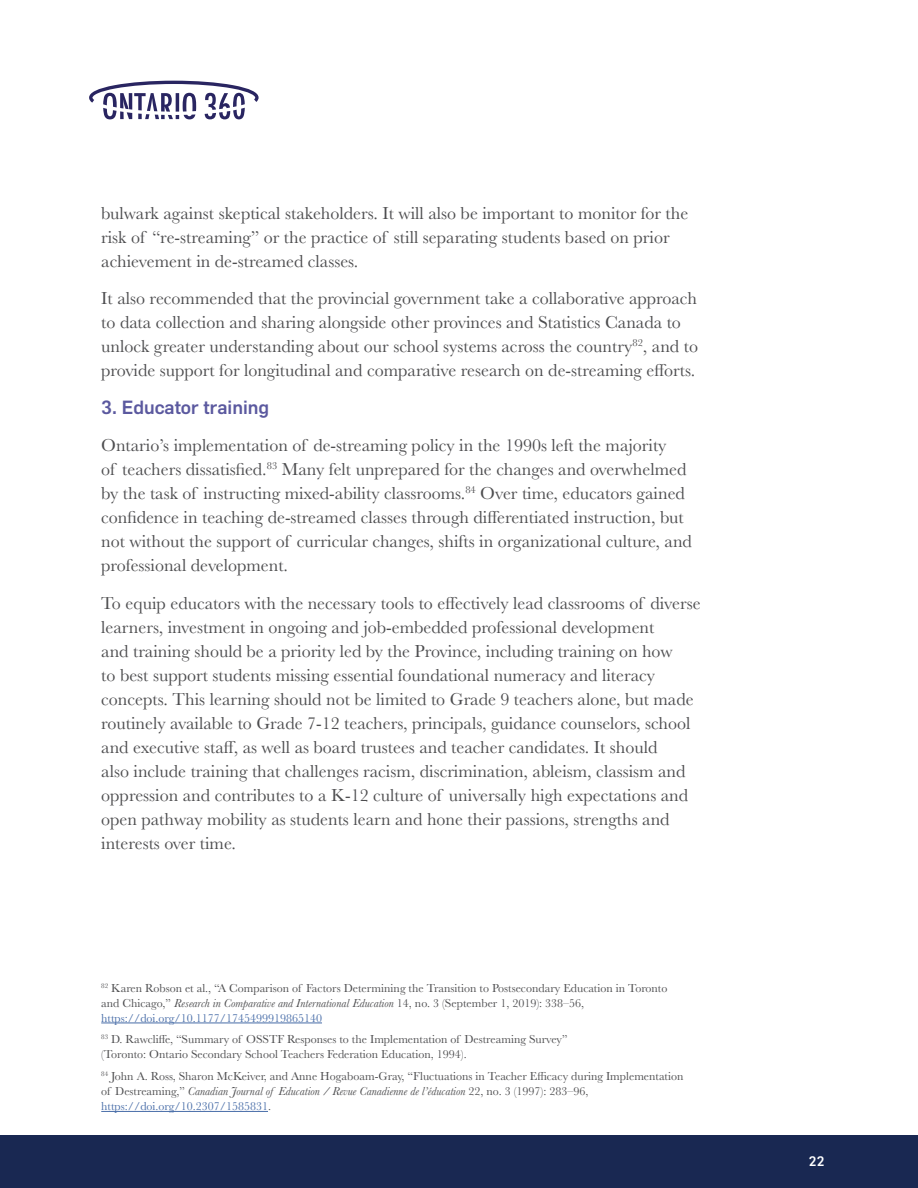
<style>
.page{position:relative;width:918px;height:1188px;background:#fff}
.page>*{position:absolute;margin:0;border:0;box-sizing:border-box;transform-origin:0 0}
.t1{font:500 18.75px "Flama";color:#5b599f}
.t2{font:18px/24px "Baskerville";color:#4d4d4f}
.t3{font:500 13.5px "Flama";color:#fff}
.t4{font:12px/15px "Baskerville";color:#4d4d4f}
.s1{font-style:italic}
.s2{color:#486da8}
</style>
<div class="page">
<div style="left:0;top:1135px;width:918px;height:53px;background:#192852"></div>
<svg style="left:89px;top:81px;width:170px;height:38px"></svg>
<hr style="left:101px;top:1023px;width:221px;height:1px;background:#486da8">
<hr style="left:101px;top:1111px;width:167px;height:1px;background:#486da8">
<p class="t2" style="left:101px;top:201px;width:589px">bulwark against skeptical stakeholders. It will also be important to monitor for the risk of “re-streaming” or the practice of still separating students based on prior achievement in de-streamed classes.</p>
<p class="t2" style="left:101px;top:287px;width:598px">It also recommended that the provincial government take a collaborative approach to data collection and sharing alongside other provinces and Statistics Canada to unlock greater understanding about our school systems across the country<sup>82</sup>, and to provide support for longitudinal and comparative research on de-streaming efforts.</p>
<p class="t1" style="left:101px;top:396px;width:169px">3. Educator training</p>
<p class="t2" style="left:101px;top:434px;width:592px">Ontario’s implementation of de-streaming policy in the 1990s left the majority<br>of teachers dissatisfied.<sup>83</sup> Many felt unprepared for the changes and overwhelmed by the task of instructing mixed-ability classrooms.<sup>84</sup> Over time, educators gained confidence in teaching de-streamed classes through differentiated instruction, but not without the support of curricular changes, shifts in organizational culture, and professional development.</p>
<p class="t2" style="left:101px;top:591px;width:601px">To equip educators with the necessary tools to effectively lead classrooms of diverse learners, investment in ongoing and job-embedded professional development<br>and training should be a priority led by the Province, including training on how<br>to best support students missing essential foundational numeracy and literacy concepts. This learning should not be limited to Grade 9 teachers alone, but made routinely available to Grade 7-12 teachers, principals, guidance counselors, school and executive staff, as well as board trustees and teacher candidates. It should<br>also include training that challenges racism, discrimination, ableism, classism and oppression and contributes to a K-12 culture of universally high expectations and open pathway mobility as students learn and hone their passions, strengths and interests over time.</p>
<p class="t4" style="left:101px;top:981px;width:568px"><sup>82</sup> Karen Robson et al., “A Comparison of Factors Determining the Transition to Postsecondary Education in Toronto and Chicago,” <span class="s1">Research in Comparative and International Education</span> 14, no. 3 (September 1, 2019): 338–56, <span class="s2">https://doi.org/10.1177/1745499919865140</span></p>
<p class="t4" style="left:101px;top:1032px;width:468px"><sup>83</sup> D. Rawcliffe, “Summary of OSSTF Responses to the Implementation of Destreaming Survey” (Toronto: Ontario Secondary School Teachers Federation Education, 1994).</p>
<p class="t4" style="left:101px;top:1069px;width:584px"><sup>84</sup> John A. Ross, Sharon McKeiver, and Anne Hogaboam-Gray, “Fluctuations in Teacher Efficacy during Implementation of Destreaming,” <span class="s1">Canadian Journal of Education / Revue Canadienne de l’éducation</span> 22, no. 3 (1997): 283–96, <span class="s2">https://doi.org/10.2307/1585831</span>.</p>
<p class="t3" style="left:809px;top:1153px;width:17px">22</p>
</div>
